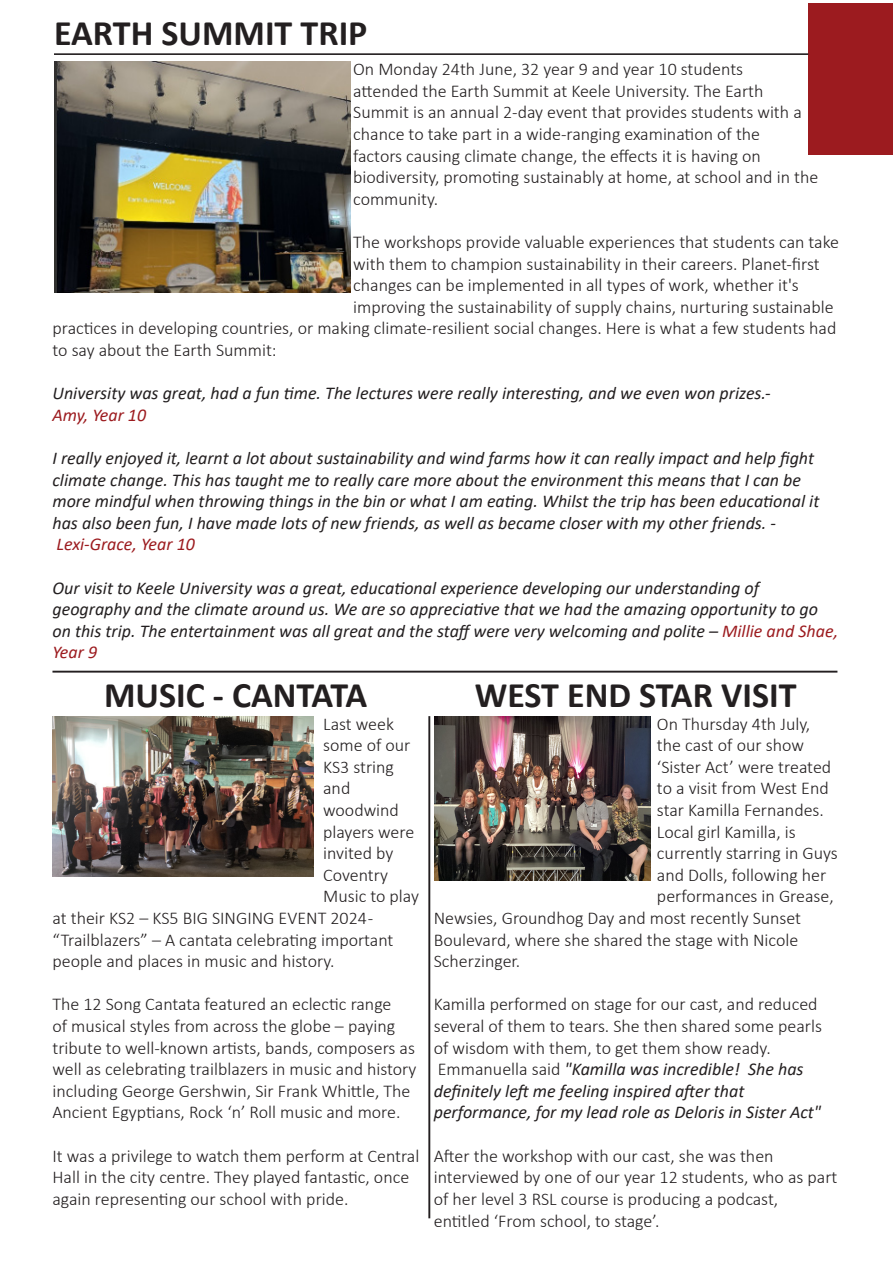
<style>
.page{position:relative;width:893px;height:1263px;background:#fff}
.page>*{position:absolute;margin:0;border:0;box-sizing:border-box;transform-origin:0 0}
.Paragraph_Style3_-_Left_Indent__0__Left_{font:700 36px "Calibri";color:#231f20}
.Paragraph_Style3_-_Left_Indent__0__Left_-2{font:300 18px/21.6px "Calibri";color:#231f20}
.Paragraph_Style3_-_Left_Indent__0__Left_-3{font:italic 18px/21.6px "Calibri";color:#231f20}
.Paragraph_Style3_-_Left_Indent__0__Left_-4{font:italic 18px "Calibri";color:#9c1b1f}
.s1{color:#9c1b1f}
.s2{font-weight:300;font-style:normal}
</style>
<div class="page">
<div style="left:808px;top:4px;width:85px;height:151px;background:#9c1b1f"></div>
<hr style="left:54px;top:53px;width:754px;height:2px;background:#231f20">
<hr style="left:52px;top:671px;width:785px;height:2px;background:#231f20">
<img style="left:54px;top:62px;width:296px;height:231px">
<img style="left:52px;top:716px;width:261px;height:160px">
<hr style="left:428px;top:716px;width:2px;height:502px;background:#231f20">
<img style="left:435px;top:716px;width:216px;height:164px">
<p class="Paragraph_Style3_-_Left_Indent__0__Left_" style="left:54px;top:7px;width:315px">EARTH SUMMIT TRIP</p>
<p class="Paragraph_Style3_-_Left_Indent__0__Left_-2" style="left:353px;top:58px;width:392px">On Monday 24th June, 32 year 9 and year 10 students</p>
<p class="Paragraph_Style3_-_Left_Indent__0__Left_-2" style="left:353px;top:80px;width:412px">attended the Earth Summit at Keele University. The Earth</p>
<p class="Paragraph_Style3_-_Left_Indent__0__Left_-2" style="left:353px;top:101px;width:450px">Summit is an annual 2-day event that provides students with a chance to take part in a wide-ranging examination of the</p>
<p class="Paragraph_Style3_-_Left_Indent__0__Left_-2" style="left:353px;top:145px;width:409px">factors causing climate change, the effects it is having on</p>
<p class="Paragraph_Style3_-_Left_Indent__0__Left_-2" style="left:353px;top:166px;width:467px">biodiversity, promoting sustainably at home, at school and in the community.</p>
<p class="Paragraph_Style3_-_Left_Indent__0__Left_-2" style="left:353px;top:231px;width:487px">The workshops provide valuable experiences that students can take</p>
<p class="Paragraph_Style3_-_Left_Indent__0__Left_-2" style="left:353px;top:253px;width:468px">with them to champion sustainability in their careers. Planet-first</p>
<p class="Paragraph_Style3_-_Left_Indent__0__Left_-2" style="left:353px;top:274px;width:447px">changes can be implemented in all types of work, whether it's</p>
<p class="Paragraph_Style3_-_Left_Indent__0__Left_-2" style="left:353px;top:296px;width:482px">improving the sustainability of supply chains, nurturing sustainable</p>
<p class="Paragraph_Style3_-_Left_Indent__0__Left_-2" style="left:52px;top:317px;width:785px">practices in developing countries, or making climate-resilient social changes. Here is what a few students had</p>
<p class="Paragraph_Style3_-_Left_Indent__0__Left_-2" style="left:52px;top:339px;width:226px">to say about the Earth Summit:</p>
<p class="Paragraph_Style3_-_Left_Indent__0__Left_-3" style="left:52px;top:382px;width:720px">University was great, had a fun time. The lectures were really interesting, and we even won prizes.-</p>
<p class="Paragraph_Style3_-_Left_Indent__0__Left_-4" style="left:52px;top:402px;width:95px">Amy, Year 10</p>
<p class="Paragraph_Style3_-_Left_Indent__0__Left_-3" style="left:52px;top:446px;width:768px">I really enjoyed it, learnt a lot about sustainability and wind farms how it can really impact and help fight climate change. This has taught me to really care more about the environment this means that I can be more mindful when throwing things in the bin or what I am eating. Whilst the trip has been educational it has also been fun, I have made lots of new friends, as well as became closer with my other friends. -</p>
<p class="Paragraph_Style3_-_Left_Indent__0__Left_-4" style="left:57px;top:532px;width:140px">Lexi-Grace, Year 10</p>
<p class="Paragraph_Style3_-_Left_Indent__0__Left_-3" style="left:52px;top:576px;width:708px">Our visit to Keele University was a great, educational experience developing our understanding of</p>
<p class="Paragraph_Style3_-_Left_Indent__0__Left_-3" style="left:52px;top:598px;width:787px">geography and the climate around us. We are so appreciative that we had the amazing opportunity to go on this trip. The entertainment was all great and the staff were very welcoming and polite – <span class="s1">Millie and Shae,<br>Year 9</span></p>
<p class="Paragraph_Style3_-_Left_Indent__0__Left_" style="left:104px;top:669px;width:265px">MUSIC - CANTATA</p>
<p class="Paragraph_Style3_-_Left_Indent__0__Left_-2" style="left:323px;top:713px;width:89px">Last week some of our<br>KS3 string and</p>
<p class="Paragraph_Style3_-_Left_Indent__0__Left_-2" style="left:323px;top:799px;width:93px">woodwind players were</p>
<p class="Paragraph_Style3_-_Left_Indent__0__Left_-2" style="left:323px;top:842px;width:72px">invited by</p>
<p class="Paragraph_Style3_-_Left_Indent__0__Left_-2" style="left:323px;top:864px;width:66px">Coventry</p>
<p class="Paragraph_Style3_-_Left_Indent__0__Left_-2" style="left:323px;top:885px;width:97px">Music to play</p>
<p class="Paragraph_Style3_-_Left_Indent__0__Left_-2" style="left:52px;top:907px;width:322px">at their KS2 – KS5 BIG SINGING EVENT 2024 -</p>
<p class="Paragraph_Style3_-_Left_Indent__0__Left_-2" style="left:52px;top:929px;width:342px">“Trailblazers” – A cantata celebrating important people and places in music and history.</p>
<p class="Paragraph_Style3_-_Left_Indent__0__Left_-2" style="left:52px;top:993px;width:366px">The 12 Song Cantata featured an eclectic range<br>of musical styles from across the globe – paying tribute to well-known artists, bands, composers as well as celebrating trailblazers in music and history including George Gershwin, Sir Frank Whittle, The Ancient Egyptians, Rock ‘n’ Roll music and more.</p>
<p class="Paragraph_Style3_-_Left_Indent__0__Left_-2" style="left:52px;top:1145px;width:368px">It was a privilege to watch them perform at Central<br>Hall in the city centre. They played fantastic, once again representing our school with pride.</p>
<p class="Paragraph_Style3_-_Left_Indent__0__Left_" style="left:475px;top:670px;width:323px">WEST END STAR VISIT</p>
<p class="Paragraph_Style3_-_Left_Indent__0__Left_-2" style="left:657px;top:713px;width:176px">On Thursday 4th July, the cast of our show ‘Sister Act’ were treated to a visit from West End star Kamilla Fernandes.<br>Local girl Kamilla, is</p>
<p class="Paragraph_Style3_-_Left_Indent__0__Left_-2" style="left:657px;top:842px;width:182px">currently starring in Guys</p>
<p class="Paragraph_Style3_-_Left_Indent__0__Left_-2" style="left:657px;top:864px;width:171px">and Dolls, following her</p>
<p class="Paragraph_Style3_-_Left_Indent__0__Left_-2" style="left:657px;top:885px;width:178px">performances in Grease,</p>
<p class="Paragraph_Style3_-_Left_Indent__0__Left_-2" style="left:434px;top:907px;width:369px">Newsies, Groundhog Day and most recently Sunset</p>
<p class="Paragraph_Style3_-_Left_Indent__0__Left_-2" style="left:434px;top:929px;width:366px">Boulevard, where she shared the stage with Nicole</p>
<p class="Paragraph_Style3_-_Left_Indent__0__Left_-2" style="left:434px;top:950px;width:88px">Scherzinger.</p>
<p class="Paragraph_Style3_-_Left_Indent__0__Left_-2" style="left:434px;top:993px;width:390px">Kamilla performed on stage for our cast, and reduced several of them to tears. She then shared some pearls of wisdom with them, to get them show ready.</p>
<p class="Paragraph_Style3_-_Left_Indent__0__Left_-3" style="left:438px;top:1058px;width:367px"><span class="s2">Emmanuella said</span> "Kamilla was incredible! She has</p>
<p class="Paragraph_Style3_-_Left_Indent__0__Left_-3" style="left:434px;top:1079px;width:312px">definitely left me feeling inspired after that</p>
<p class="Paragraph_Style3_-_Left_Indent__0__Left_-3" style="left:434px;top:1101px;width:389px">performance, for my lead role as Deloris in Sister Act"</p>
<p class="Paragraph_Style3_-_Left_Indent__0__Left_-2" style="left:434px;top:1145px;width:341px">After the workshop with our cast, she was then</p>
<p class="Paragraph_Style3_-_Left_Indent__0__Left_-2" style="left:434px;top:1166px;width:405px">interviewed by one of our year 12 students, who as part of her level 3 RSL course is producing a podcast,</p>
<p class="Paragraph_Style3_-_Left_Indent__0__Left_-2" style="left:434px;top:1209px;width:227px">entitled ‘From school, to stage’.</p>
</div>
